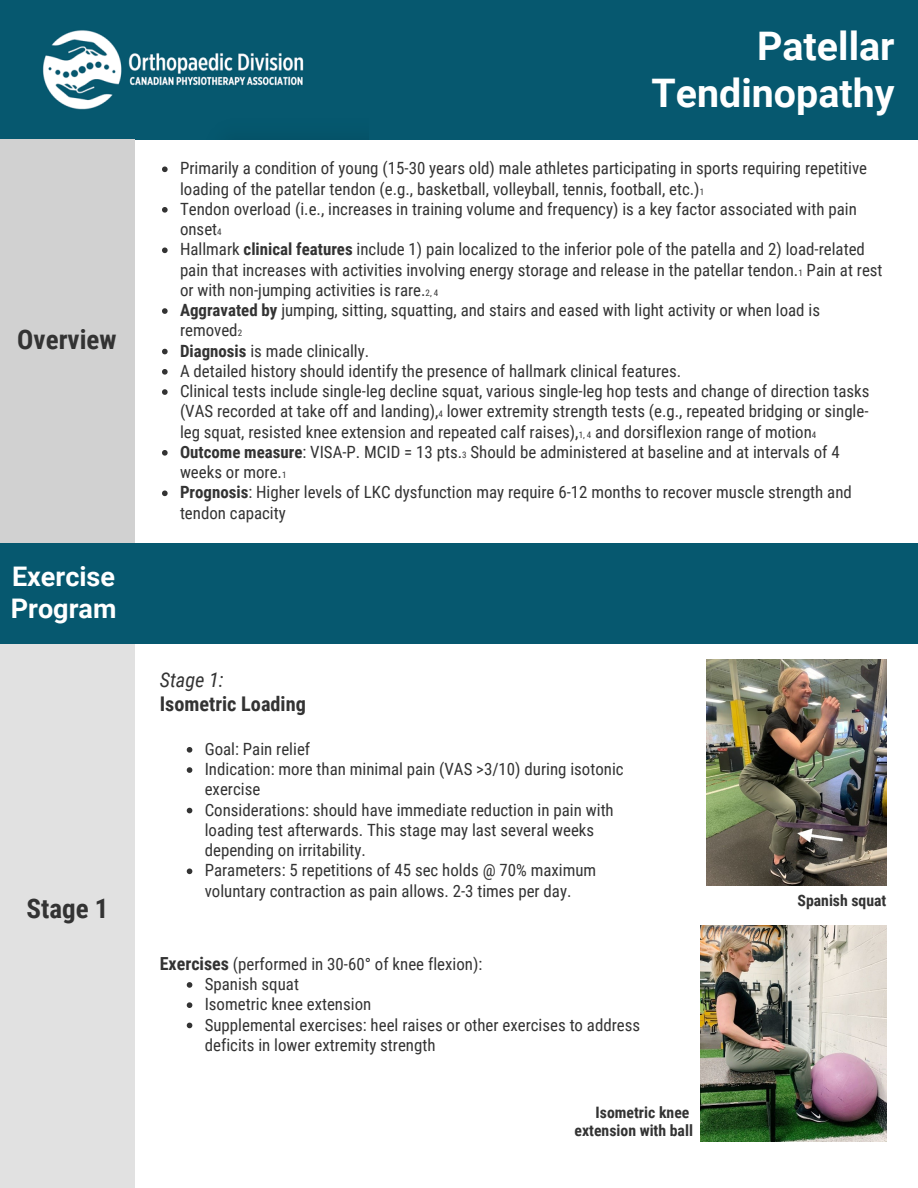
<style>
.page{position:relative;width:918px;height:1188px;background:#fff}
.page>*{position:absolute;margin:0;border:0;box-sizing:border-box;transform-origin:0 0}
.t1{font:700 39.3px/47.2px "Roboto";color:#fff;text-align:right}
.t2{font:700 27px/31.5px "Roboto";color:#fff}
.t3{font:700 27px "Roboto Condensed";color:#333}
.t4{font:700 20.25px "Roboto Condensed";color:#333}
.t5{font:italic 20.25px "Roboto Condensed";color:#333}
.t6{font:16.8px/20.2px "Roboto Condensed";color:#333}
.t7{font:700 15.75px/18px "Roboto Condensed";color:#333;text-align:right}
.s1{font-size:9px}
.s2{font-weight:700}
.s3{font-weight:700;font-size:18px}
</style>
<div class="page">
<div style="left:0;top:0;width:918px;height:139px;background:#06586f"></div>
<img style="left:43px;top:30px;width:326px;height:110px">
<div style="left:0;top:530px;width:135px;height:658px;background:#e1e1e1"></div>
<div style="left:0;top:139px;width:135px;height:404px;background:#d1d1d1"></div>
<svg style="left:162px;top:166px;width:6px;height:6px"></svg>
<svg style="left:162px;top:207px;width:6px;height:6px"></svg>
<svg style="left:162px;top:248px;width:6px;height:5px"></svg>
<svg style="left:162px;top:308px;width:6px;height:6px"></svg>
<svg style="left:162px;top:349px;width:6px;height:5px"></svg>
<svg style="left:162px;top:369px;width:6px;height:6px"></svg>
<svg style="left:162px;top:389px;width:6px;height:6px"></svg>
<svg style="left:162px;top:450px;width:6px;height:6px"></svg>
<svg style="left:162px;top:490px;width:6px;height:6px"></svg>
<div style="left:0;top:543px;width:918px;height:100px;background:#06586f"></div>
<svg style="left:187px;top:747px;width:5px;height:6px"></svg>
<svg style="left:187px;top:767px;width:5px;height:6px"></svg>
<svg style="left:187px;top:808px;width:5px;height:5px"></svg>
<svg style="left:187px;top:868px;width:5px;height:6px"></svg>
<svg style="left:187px;top:982px;width:5px;height:6px"></svg>
<svg style="left:187px;top:1002px;width:5px;height:6px"></svg>
<svg style="left:187px;top:1023px;width:5px;height:5px"></svg>
<img style="left:706px;top:659px;width:180px;height:226px">
<img style="left:701px;top:926px;width:185px;height:216px">
<h2 class="t3" style="left:17px;top:320px;width:101px">Overview</h2>
<h2 class="t2" style="left:11px;top:560px;width:107px">Exercise<br>Program</h2>
<h2 class="t3" style="left:27px;top:889px;width:83px">Stage 1</h2>
<h1 class="t1" style="left:652px;top:21px;width:245px">Patellar<br>Tendinopathy</h1>
<p class="t6" style="left:180px;top:158px;width:704px">Primarily a condition of young (15-30 years old) male athletes participating in sports requiring repetitive loading of the patellar tendon (e.g., basketball, volleyball, tennis, football, etc.)<span class="s1">1<br></span>Tendon overload (i.e., increases in training volume and frequency) is a key factor associated with pain onset<span class="s1">4<br></span>Hallmark <span class="s2">clinical features</span> include 1) pain localized to the inferior pole of the patella and 2) load-related pain that increases with activities involving energy storage and release in the patellar tendon.<span class="s1">1</span> Pain at rest or with non-jumping activities is rare.<span class="s1">2, 4<br></span><span class="s2">Aggravated by</span> jumping, sitting, squatting, and stairs and eased with light activity or when load is removed<span class="s1">2<br></span><span class="s2">Diagnosis</span> is made clinically.<br>A detailed history should identify the presence of hallmark clinical features.<br>Clinical tests include single-leg decline squat, various single-leg hop tests and change of direction tasks (VAS recorded at take off and landing),<span class="s1">4</span> lower extremity strength tests (e.g., repeated bridging or single&shy;leg squat, resisted knee extension and repeated calf raises),<span class="s1">1, 4</span> and dorsiflexion range of motion<span class="s1">4<br></span><span class="s2">Outcome measure</span>: VISA-P. MCID = 13 pts.<span class="s1">3</span> Should be administered at baseline and at intervals of 4 weeks or more.<span class="s1">1<br></span><span class="s2">Prognosis</span>: Higher levels of LKC dysfunction may require 6-12 months to recover muscle strength and tendon capacity</p>
<p class="t5" style="left:160px;top:666px;width:65px">Stage 1:</p>
<p class="t4" style="left:160px;top:690px;width:148px">Isometric Loading</p>
<p class="t6" style="left:205px;top:738px;width:420px">Goal: Pain relief<br>Indication: more than minimal pain (VAS &gt;3/10) during isotonic exercise<br>Considerations: should have immediate reduction in pain with loading test afterwards. This stage may last several weeks depending on irritability.<br>Parameters: 5 repetitions of 45 sec holds @ 70% maximum voluntary contraction as pain allows. 2-3 times per day.</p>
<p class="t6" style="left:205px;top:953px;width:437px;text-indent:-45px"><span class="s3">Exercises</span> (performed in 30-60° of knee flexion):<br>Spanish squat<br>Isometric knee extension<br>Supplemental exercises: heel raises or other exercises to address deficits in lower extremity strength</p>
<p class="t7" style="left:575px;top:1103px;width:120px">Isometric knee extension with ball</p>
<p class="t7" style="left:798px;top:890px;width:90px">Spanish squat</p>
</div>
